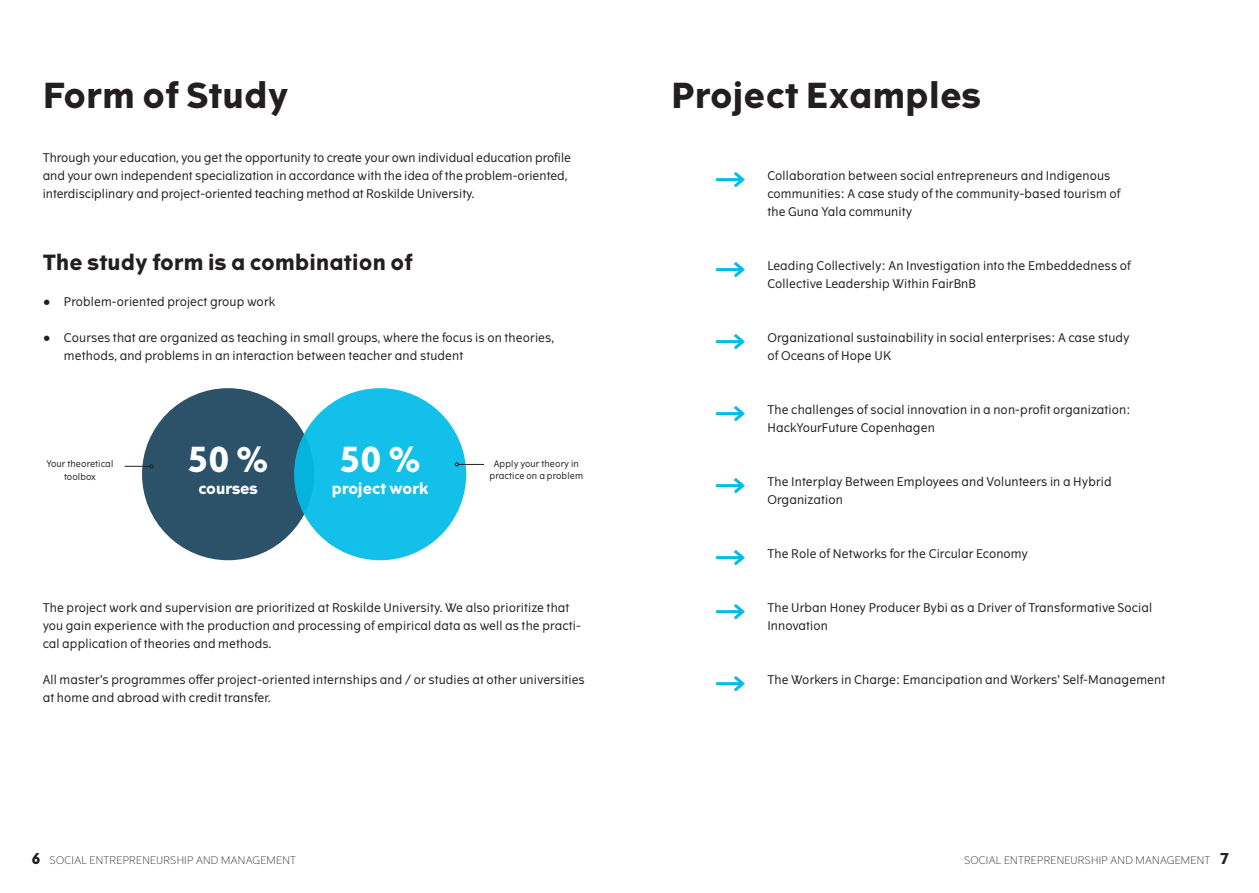
<style>
.page{position:relative;width:1259px;height:893px;background:#fff}
.page>*{position:absolute;margin:0;border:0;box-sizing:border-box;transform-origin:0 0}
.Heading_2_-_Bold_16_-_lysblå{font:700 34.5px "The Wave";letter-spacing:.01em;color:#231f20}
.Sidetal{font:700 34.5px "The Wave";color:#fff}
.Heading_3_-_Bold_12{font:700 21px "The Wave";letter-spacing:.01em;color:#231f20}
.Sidetal-2{font:700 15px "The Wave";color:#fff}
.Brødtekst_Regular_8_12{font:12px/18px "The Wave";letter-spacing:.01em;color:#231f20}
.t1{font:300 10.5px "The Wave";letter-spacing:.025em;color:#231f20}
.Brødtekst_Regular_8_12-2{font:9px/12px "The Wave";letter-spacing:.01em;color:#231f20;text-align:center}
.s1{font-weight:700;font-size:15px}
</style>
<div class="page">
<div style="left:142px;top:388px;width:172px;height:172px;background:#2b5268;border-radius:50%"></div>
<div style="left:294px;top:388px;width:172px;height:172px;background:#13c0e9;border-radius:50%"></div>
<svg style="left:125px;top:464px;width:28px;height:4px"></svg>
<svg style="left:455px;top:463px;width:29px;height:3px"></svg>
<svg style="left:716px;top:171px;width:29px;height:17px"></svg>
<svg style="left:716px;top:261px;width:29px;height:17px"></svg>
<svg style="left:716px;top:333px;width:29px;height:17px"></svg>
<svg style="left:716px;top:405px;width:29px;height:17px"></svg>
<svg style="left:716px;top:478px;width:29px;height:16px"></svg>
<svg style="left:716px;top:550px;width:29px;height:16px"></svg>
<svg style="left:716px;top:604px;width:29px;height:16px"></svg>
<svg style="left:716px;top:676px;width:29px;height:16px"></svg>
<p class="Heading_2_-_Bold_16_-_lysblå" style="left:43px;top:73px;width:247px">Form of Study</p>
<p class="Brødtekst_Regular_8_12" style="left:43px;top:149px;width:530px">Through your education, you get the opportunity to create your own individual education profile and your own independent specialization in accordance with the idea of the problem-oriented, interdisciplinary and project-oriented teaching method at Roskilde University.</p>
<p class="Heading_3_-_Bold_12" style="left:43px;top:249px;width:371px">The study form is a combination of</p>
<p class="Brødtekst_Regular_8_12" style="left:43px;top:293px;width:234px">• Problem-oriented project group work</p>
<p class="Brødtekst_Regular_8_12" style="left:64px;top:329px;width:491px;text-indent:-21px">• Courses that are organized as teaching in small groups, where the focus is on theories, methods, and problems in an interaction between teacher and student</p>
<p class="Brødtekst_Regular_8_12-2" style="left:46px;top:457px;width:68px">Your theoretical</p>
<p class="Brødtekst_Regular_8_12-2" style="left:64px;top:470px;width:33px">toolbox</p>
<p class="Sidetal" style="left:187px;top:437px;width:83px">50 %</p>
<p class="Sidetal-2" style="left:198px;top:479px;width:61px">courses</p>
<p class="Sidetal" style="left:339px;top:437px;width:83px">50 %</p>
<p class="Sidetal-2" style="left:332px;top:479px;width:98px">project work</p>
<p class="Brødtekst_Regular_8_12-2" style="left:489px;top:457px;width:95px">Apply your theory in practice on a problem</p>
<p class="Brødtekst_Regular_8_12" style="left:43px;top:599px;width:539px">The project work and supervision are prioritized at Roskilde University. We also prioritize that you gain experience with the production and processing of empirical data as well as the practi&shy;cal application of theories and methods.</p>
<p class="Brødtekst_Regular_8_12" style="left:43px;top:671px;width:544px">All master’s programmes offer project-oriented internships and / or studies at other universities at home and abroad with credit transfer.</p>
<p class="Heading_2_-_Bold_16_-_lysblå" style="left:671px;top:73px;width:311px">Project Examples</p>
<p class="Brødtekst_Regular_8_12" style="left:767px;top:167px;width:354px">Collaboration between social entrepreneurs and Indigenous communities: A case study of the community-based tourism of the Guna Yala community</p>
<p class="Brødtekst_Regular_8_12" style="left:767px;top:257px;width:365px">Leading Collectively: An Investigation into the Embeddedness of<br>Collective Leadership Within FairBnB</p>
<p class="Brødtekst_Regular_8_12" style="left:767px;top:329px;width:364px">Organizational sustainability in social enterprises: A case study of Oceans of Hope UK</p>
<p class="Brødtekst_Regular_8_12" style="left:767px;top:401px;width:365px">The challenges of social innovation in a non-profit organization:<br>HackYourFuture Copenhagen</p>
<p class="Brødtekst_Regular_8_12" style="left:767px;top:473px;width:346px">The Interplay Between Employees and Volunteers in a Hybrid<br>Organization</p>
<p class="Brødtekst_Regular_8_12" style="left:767px;top:545px;width:262px">The Role of Networks for the Circular Economy</p>
<p class="Brødtekst_Regular_8_12" style="left:767px;top:599px;width:386px">The Urban Honey Producer Bybi as a Driver of Transformative Social<br>Innovation</p>
<p class="Brødtekst_Regular_8_12" style="left:767px;top:671px;width:399px">The Workers in Charge: Emancipation and Workers’ Self-Management</p>
<p class="t1" style="left:31px;top:854px;width:266px"><span class="s1">6</span> SOCIAL ENTREPRENEURSHIP AND MANAGEMENT</p>
<p class="t1" style="left:964px;top:854px;width:267px">SOCIAL ENTREPRENEURSHIP AND MANAGEMENT <span class="s1">7</span></p>
</div>
